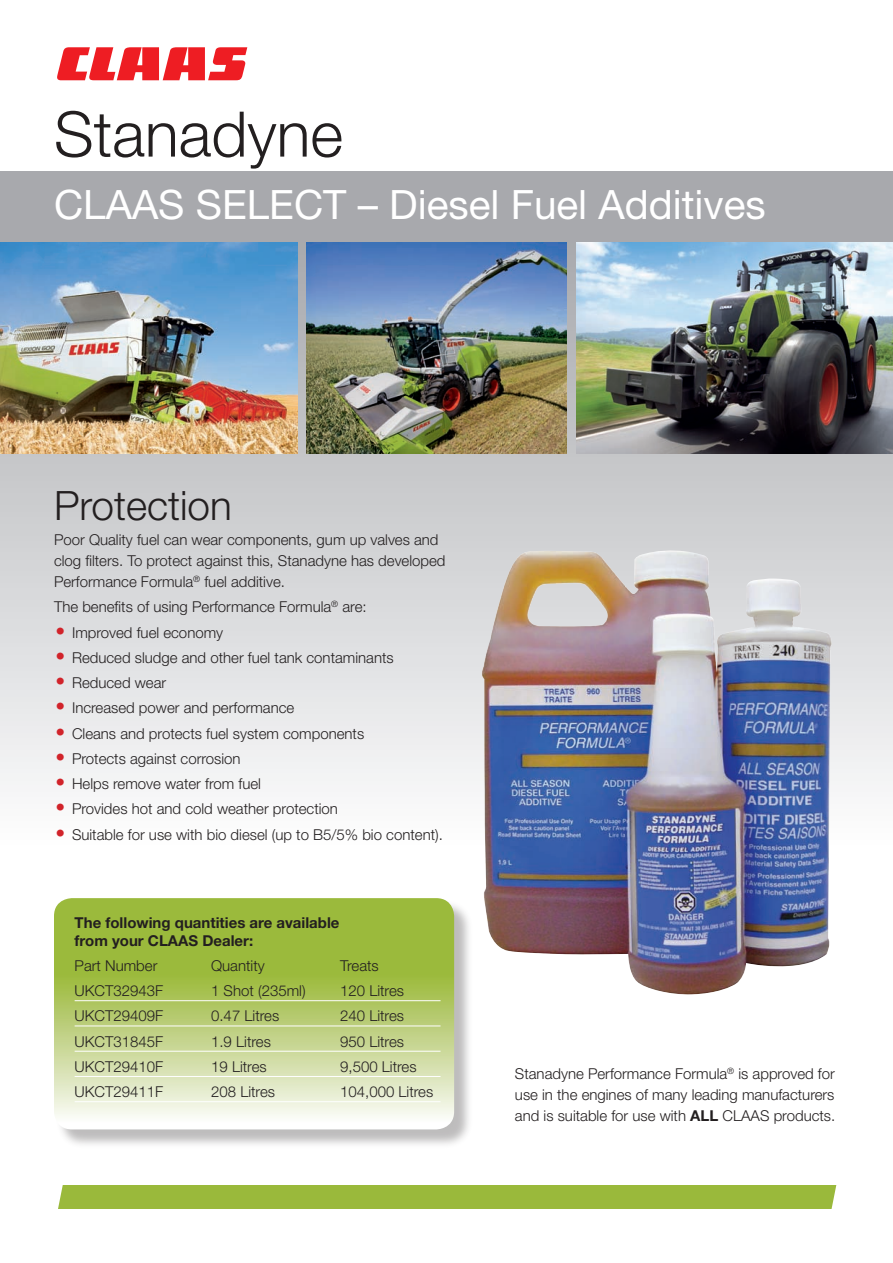
<style>
.page{position:relative;width:893px;height:1263px;background:#fff}
.page>*{position:absolute;margin:0;border:0;box-sizing:border-box;transform-origin:0 0}
.t1{font:300 62.85px "Helvetica Neue";color:#231f20}
.t2{font:40.5px "Helvetica Neue";color:#fff}
.t3{font:300 40.5px "Helvetica Neue";color:#231f20}
.t4{font:300 15px/21px "Helvetica Neue";color:#231f20}
.t5{font:700 15px/18px "Helvetica Neue";color:#231f20}
.s1{font-size:19.5px;color:#d1232a}
.s2{font-weight:700}
</style>
<div class="page">
<div style="left:0;top:172px;width:893px;height:797px;background:linear-gradient(to bottom,#a1a2a6,#fff)"></div>
<img style="left:479px;top:544px;width:353px;height:451px">
<img style="left:306px;top:242px;width:261px;height:211px">
<img style="left:576px;top:242px;width:317px;height:211px">
<div style="left:56px;top:900px;width:419px;height:250px;background:#231f20;opacity:.3"></div>
<svg style="left:54px;top:898px;width:400px;height:231px;background:#bccf7c"></svg>
<svg style="left:57px;top:47px;width:190px;height:33px"></svg>
<img style="left:0;top:242px;width:298px;height:211px">
<hr style="left:75px;top:1000px;width:366px;height:1px;background:#fff">
<hr style="left:75px;top:1025px;width:366px;height:1px;background:#fff">
<hr style="left:75px;top:1051px;width:366px;height:1px;background:#fff">
<hr style="left:75px;top:1076px;width:366px;height:1px;background:#fff">
<hr style="left:75px;top:1101px;width:366px;height:1px;background:#fff">
<div style="left:54px;top:1185px;width:785px;height:23px;background:#9ab93b"></div>
<svg style="left:829px;top:1185px;width:10px;height:24px"></svg>
<svg style="left:54px;top:1185px;width:10px;height:24px"></svg>
<p class="t1" style="left:54px;top:96px;width:290px">Stanadyne</p>
<p class="t2" style="left:54px;top:180px;width:713px">CLAAS SELECT – Diesel Fuel Additives</p>
<p class="t3" style="left:54px;top:481px;width:179px">Protection</p>
<p class="t4" style="left:54px;top:529px;width:393px">Poor Quality fuel can wear components, gum up valves and clog filters. To protect against this, Stanadyne has developed<br>Performance Formula<sup>®</sup> fuel additive.</p>
<p class="t4" style="left:54px;top:596px;width:314px">The benefits of using Performance Formula<sup>®</sup> are:</p>
<p class="t4" style="left:56px;top:621px;width:169px"><span class="s1">•</span> Improved fuel economy</p>
<p class="t4" style="left:56px;top:647px;width:340px"><span class="s1">•</span> Reduced sludge and other fuel tank contaminants</p>
<p class="t4" style="left:56px;top:672px;width:112px"><span class="s1">•</span> Reduced wear</p>
<p class="t4" style="left:56px;top:697px;width:240px"><span class="s1">•</span> Increased power and performance</p>
<p class="t4" style="left:56px;top:722px;width:310px"><span class="s1">•</span> Cleans and protects fuel system components</p>
<p class="t4" style="left:56px;top:748px;width:187px"><span class="s1">•</span> Protects against corrosion</p>
<p class="t4" style="left:56px;top:773px;width:207px"><span class="s1">•</span> Helps remove water from fuel</p>
<p class="t4" style="left:56px;top:798px;width:284px"><span class="s1">•</span> Provides hot and cold weather protection</p>
<p class="t4" style="left:56px;top:823px;width:389px"><span class="s1">•</span> Suitable for use with bio diesel (up to B5/5% bio content).</p>
<p class="t5" style="left:75px;top:913px;width:266px">The following quantities are available from your CLAAS Dealer:</p>
<p class="t4" style="left:75px;top:955px;width:84px">Part Number</p>
<p class="t4" style="left:211px;top:955px;width:55px">Quantity</p>
<p class="t4" style="left:340px;top:955px;width:40px">Treats</p>
<p class="t4" style="left:75px;top:980px;width:90px">UKCT32943F</p>
<p class="t4" style="left:211px;top:980px;width:96px">1 Shot (235ml)</p>
<p class="t4" style="left:340px;top:980px;width:65px">120 Litres</p>
<p class="t4" style="left:75px;top:1005px;width:90px">UKCT29409F</p>
<p class="t4" style="left:211px;top:1005px;width:70px">0.47 Litres</p>
<p class="t4" style="left:340px;top:1005px;width:65px">240 Litres</p>
<p class="t4" style="left:75px;top:1030px;width:90px">UKCT31845F</p>
<p class="t4" style="left:211px;top:1030px;width:61px">1.9 Litres</p>
<p class="t4" style="left:340px;top:1030px;width:65px">950 Litres</p>
<p class="t4" style="left:75px;top:1056px;width:90px">UKCT29410F</p>
<p class="t4" style="left:211px;top:1056px;width:57px">19 Litres</p>
<p class="t4" style="left:340px;top:1056px;width:78px">9,500 Litres</p>
<p class="t4" style="left:75px;top:1081px;width:90px">UKCT29411F</p>
<p class="t4" style="left:211px;top:1081px;width:65px">208 Litres</p>
<p class="t4" style="left:340px;top:1081px;width:95px">104,000 Litres</p>
<p class="t4" style="left:515px;top:1063px;width:322px;text-align:justify">Stanadyne Performance Formula<sup>®</sup> is approved for use in the engines of many leading manufacturers and is suitable for use with <span class="s2">ALL</span> Claas products.</p>
</div>
